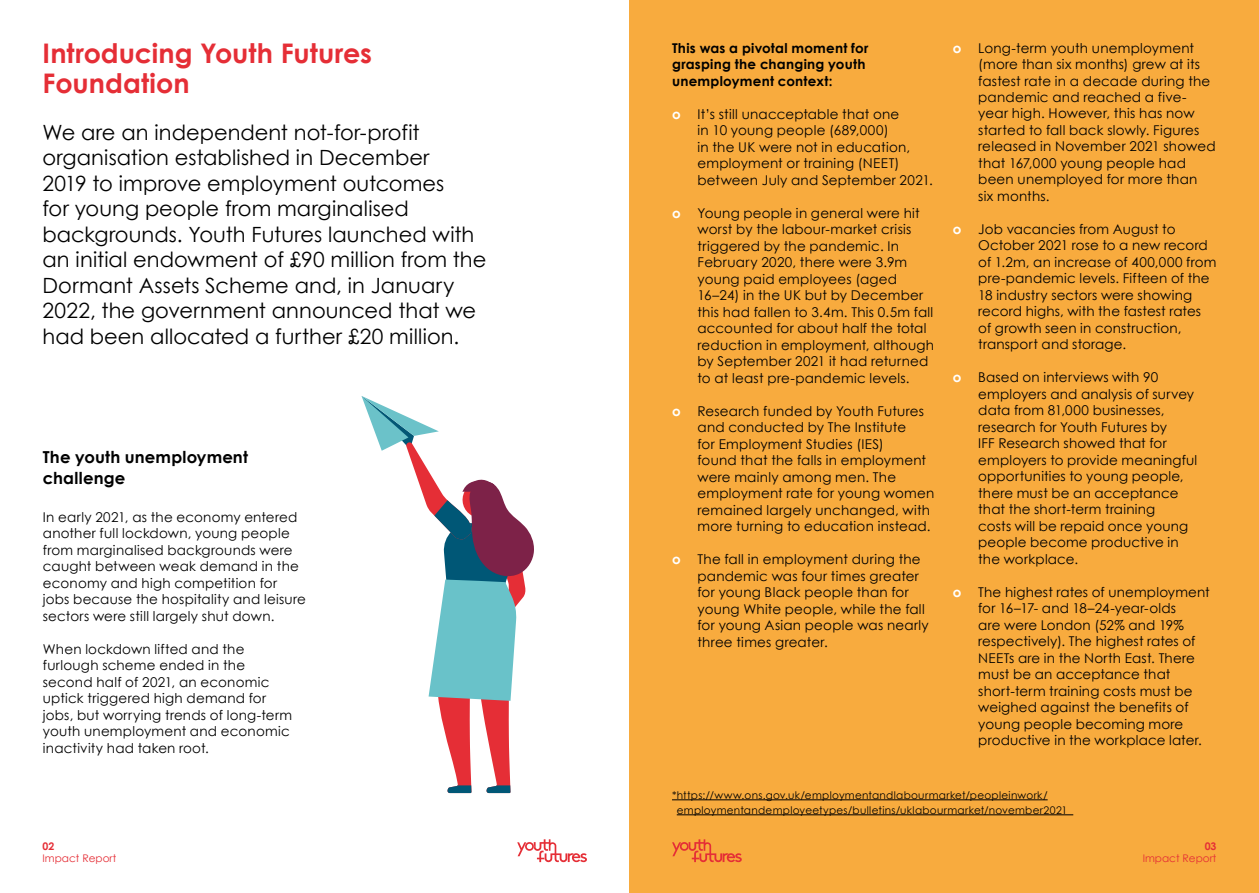
<style>
.page{position:relative;width:1259px;height:893px;background:#fff}
.page>*{position:absolute;margin:0;border:0;box-sizing:border-box;transform-origin:0 0}
.t1{font:700 27px/30px "Century Gothic";color:#e52e36}
.t2{font:21px/25.5px "Century Gothic";color:#000}
.t3{font:700 16.5px/21px "Century Gothic";letter-spacing:.01em;color:#000}
.t4{font:13.5px/16.5px "Century Gothic";letter-spacing:.015em;color:#000}
.t5{font:700 13.5px/16.5px "Century Gothic";letter-spacing:.02em;color:#000}
.t6{font:700 13.5px "Century Gothic";color:#fff}
.t7{font:10.5px/15px "Century Gothic";letter-spacing:.025em;color:#000}
.t8{font:10.5px "Century Gothic";color:#e52e36}
.t9{font:700 10.5px "Century Gothic";color:#e52e36}
.s1{font-weight:700;color:#fff}
</style>
<div class="page">
<div style="left:629px;top:0;width:630px;height:893px;background:#f8ab3e"></div>
<hr style="left:672px;top:799px;width:375px;height:1px;background:#000">
<hr style="left:677px;top:814px;width:396px;height:1px;background:#000">
<svg style="left:361px;top:396px;width:173px;height:397px"></svg>
<svg style="left:672px;top:839px;width:70px;height:23px"></svg>
<svg style="left:517px;top:839px;width:70px;height:23px"></svg>
<h1 class="t1" style="left:43px;top:37px;width:331px">Introducing Youth Futures<br>Foundation</h1>
<p class="t2" style="left:43px;top:119px;width:445px">We are an independent not-for-profit organisation established in December<br>2019 to improve employment outcomes<br>for young people from marginalised backgrounds. Youth Futures launched with an initial endowment of £90 million from the Dormant Assets Scheme and, in January 2022, the government announced that we had been allocated a further £20 million.</p>
<p class="t3" style="left:43px;top:446px;width:207px">The youth unemployment challenge</p>
<p class="t4" style="left:43px;top:508px;width:264px">In early 2021, as the economy entered another full lockdown, young people from marginalised backgrounds were caught between weak demand in the economy and high competition for jobs because the hospitality and leisure sectors were still largely shut down.</p>
<p class="t4" style="left:43px;top:640px;width:251px">When lockdown lifted and the furlough scheme ended in the second half of 2021, an economic uptick triggered high demand for jobs, but worrying trends of long-term youth unemployment and economic inactivity had taken root.</p>
<p class="t9" style="left:43px;top:838px;width:13px">02</p>
<p class="t8" style="left:43px;top:852px;width:75px">Impact Report</p>
<p class="t5" style="left:672px;top:39px;width:198px">This was a pivotal moment for grasping the changing youth unemployment context:</p>
<p class="t4" style="left:697px;top:105px;width:237px;text-indent:-26px"><span class="s1">o</span> It’s still unacceptable that one<br>in 10 young people (689,000)<br>in the UK were not in education, employment or training (NEET) between July and September 2021.</p>
<p class="t4" style="left:697px;top:204px;width:238px;text-indent:-26px"><span class="s1">o</span> Young people in general were hit worst by the labour-market crisis triggered by the pandemic. In<br>February 2020, there were 3.9m young paid employees (aged<br>16–24) in the UK but by December this had fallen to 3.4m. This 0.5m fall accounted for about half the total reduction in employment, although by September 2021 it had returned to at least pre-pandemic levels.</p>
<p class="t4" style="left:697px;top:402px;width:238px;text-indent:-26px"><span class="s1">o</span> Research funded by Youth Futures and conducted by The Institute<br>for Employment Studies (IES)<br>found that the falls in employment were mainly among men. The employment rate for young women remained largely unchanged, with more turning to education instead.</p>
<p class="t4" style="left:697px;top:551px;width:233px;text-indent:-26px"><span class="s1">o</span> The fall in employment during the pandemic was four times greater for young Black people than for young White people, while the fall for young Asian people was nearly three times greater.</p>
<p class="t6" style="left:952px;top:37px;width:10px">o</p>
<p class="t4" style="left:978px;top:39px;width:239px">Long-term youth unemployment (more than six months) grew at its fastest rate in a decade during the pandemic and reached a five&shy;year high. However, this has now started to fall back slowly. Figures released in November 2021 showed that 167,000 young people had been unemployed for more than six months.</p>
<p class="t6" style="left:952px;top:219px;width:10px">o</p>
<p class="t4" style="left:978px;top:221px;width:240px">Job vacancies from August to<br>October 2021 rose to a new record of 1.2m, an increase of 400,000 from pre-pandemic levels. Fifteen of the<br>18 industry sectors were showing record highs, with the fastest rates of growth seen in construction, transport and storage.</p>
<p class="t6" style="left:952px;top:367px;width:10px">o</p>
<p class="t4" style="left:978px;top:369px;width:221px">Based on interviews with 90 employers and analysis of survey data from 81,000 businesses, research for Youth Futures by<br>IFF Research showed that for employers to provide meaningful opportunities to young people, there must be an acceptance that the short-term training<br>costs will be repaid once young people become productive in the workplace.</p>
<p class="t6" style="left:952px;top:582px;width:10px">o</p>
<p class="t4" style="left:978px;top:584px;width:233px">The highest rates of unemployment for 16–17- and 18–24-year-olds<br>are were London (52% and 19% respectively). The highest rates of<br>NEETs are in the North East. There must be an acceptance that short-term training costs must be weighed against the benefits of young people becoming more productive in the workplace later.</p>
<p class="t7" style="left:677px;top:787px;width:392px;text-indent:-5px">*https://www.ons.gov.uk/employmentandlabourmarket/peopleinwork/ employmentandemployeetypes/bulletins/uklabourmarket/november2021</p>
<p class="t9" style="left:1204px;top:838px;width:13px">03</p>
<p class="t8" style="left:1142px;top:852px;width:75px">Impact Report</p>
</div>
